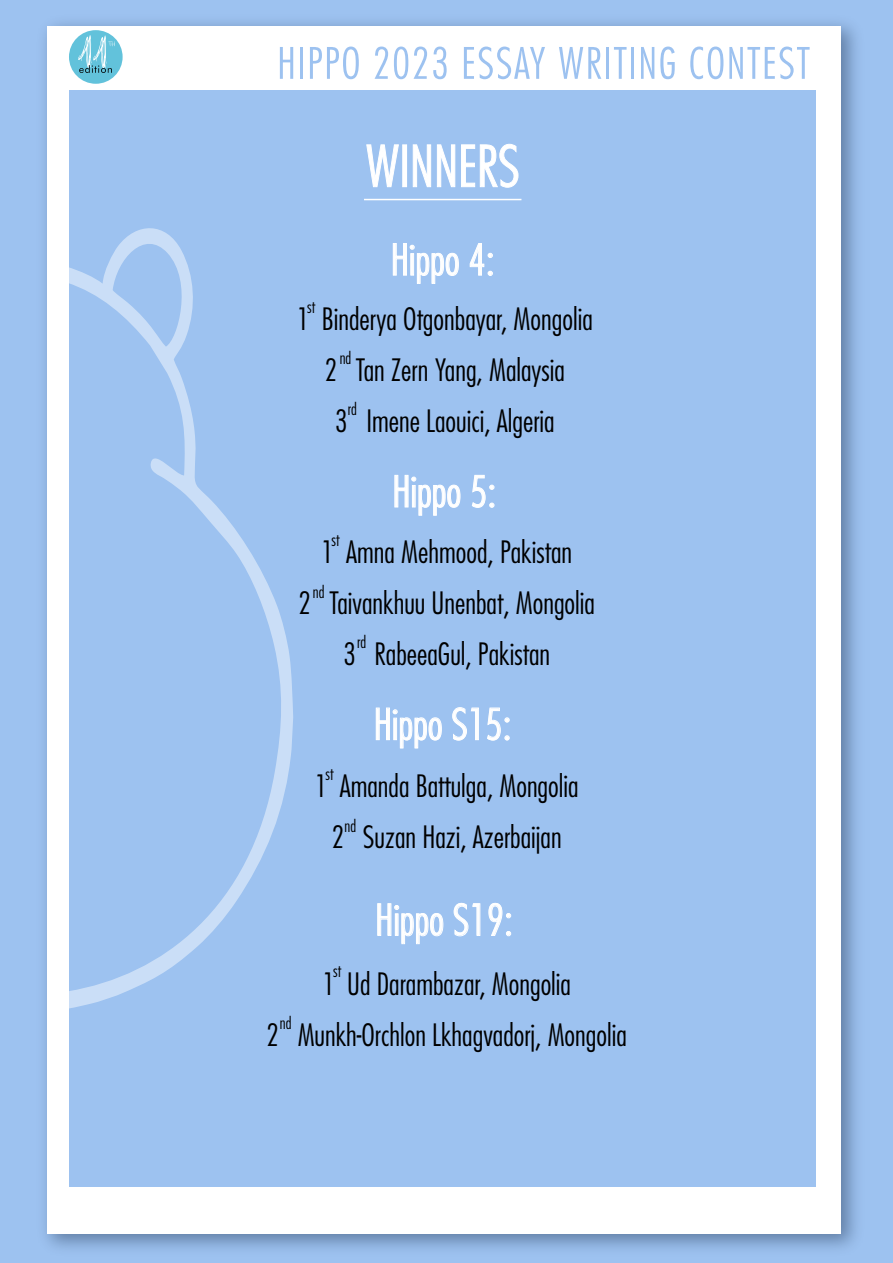
<style>
.page{position:relative;width:893px;height:1263px;background:#9dc2f0}
.page>*{position:absolute;margin:0;border:0;box-sizing:border-box;transform-origin:0 0}
.t1{font:300 condensed 55.5px "Futura";color:#fff}
.t2{font:300 condensed 42px "Futura";color:#fff}
.t3{font:300 condensed 30px/51px "Futura";color:#000;text-align:center}
.t4{font:300 condensed 16.5px "Futura";color:#000}
</style>
<div class="page">
<img style="left:44px;top:22px;width:813px;height:1227px">
<div style="left:48px;top:26px;width:793px;height:1208px;background:#fff"></div>
<div style="left:70px;top:90px;width:746px;height:1097px;background:#9dc2f0"></div>
<svg style="left:280px;top:47px;width:13px;height:32px"></svg>
<hr style="left:300px;top:47px;width:3px;height:32px;background:#9dc2f0">
<svg style="left:310px;top:47px;width:49px;height:32px"></svg>
<svg style="left:375px;top:47px;width:13px;height:32px"></svg>
<svg style="left:394px;top:47px;width:14px;height:32px"></svg>
<svg style="left:414px;top:47px;width:13px;height:32px"></svg>
<svg style="left:433px;top:47px;width:14px;height:32px"></svg>
<svg style="left:464px;top:47px;width:81px;height:32px"></svg>
<svg style="left:559px;top:47px;width:42px;height:32px"></svg>
<hr style="left:606px;top:47px;width:3px;height:32px;background:#9dc2f0">
<svg style="left:614px;top:47px;width:13px;height:32px"></svg>
<hr style="left:631px;top:47px;width:3px;height:32px;background:#9dc2f0">
<svg style="left:641px;top:47px;width:13px;height:32px"></svg>
<svg style="left:660px;top:47px;width:15px;height:32px"></svg>
<svg style="left:690px;top:47px;width:33px;height:32px"></svg>
<svg style="left:729px;top:47px;width:81px;height:32px"></svg>
<svg style="left:69px;top:228px;width:224px;height:781px"></svg>
<div style="left:69px;top:30px;width:54px;height:54px;background:#62c2db;border-radius:50%"></div>
<svg style="left:78px;top:35px;width:37px;height:38px"></svg>
<svg style="left:366px;top:144px;width:33px;height:43px"></svg>
<div style="left:402px;top:144px;width:5px;height:43px;border:1px solid #fff"></div>
<svg style="left:412px;top:144px;width:19px;height:43px"></svg>
<svg style="left:437px;top:144px;width:82px;height:44px"></svg>
<svg style="left:393px;top:243px;width:66px;height:41px"></svg>
<svg style="left:469px;top:243px;width:24px;height:33px"></svg>
<hr style="left:364px;top:199px;width:157px;height:1px;background:#fff">
<svg style="left:394px;top:475px;width:67px;height:41px"></svg>
<svg style="left:472px;top:475px;width:22px;height:33px"></svg>
<svg style="left:376px;top:707px;width:66px;height:42px"></svg>
<svg style="left:452px;top:707px;width:27px;height:34px"></svg>
<svg style="left:487px;top:707px;width:23px;height:34px"></svg>
<svg style="left:377px;top:903px;width:67px;height:41px"></svg>
<svg style="left:453px;top:902px;width:28px;height:35px"></svg>
<svg style="left:488px;top:902px;width:23px;height:34px"></svg>
<h1 class="t1" style="left:366px;top:133px;width:155px">WINNERS</h1>
<h2 class="t2" style="left:391px;top:235px;width:105px">Hippo 4:</h2>
<p class="t4" style="left:307px;top:297px;width:10px">st</p>
<p class="t3" style="left:297px;top:293px;width:297px">1 Binderya Otgonbayar, Mongolia<br>2 Tan Zern Yang, Malaysia<br>3 Imene Laouici, Algeria</p>
<p class="t4" style="left:340px;top:348px;width:13px">nd</p>
<p class="t4" style="left:348px;top:399px;width:11px">rd</p>
<h2 class="t2" style="left:392px;top:467px;width:105px">Hippo 5:</h2>
<p class="t4" style="left:332px;top:530px;width:10px">st</p>
<p class="t3" style="left:298px;top:527px;width:298px">1 Amna Mehmood, Pakistan<br>2 Taivankhuu Unenbat, Mongolia<br>3 RabeeaGul, Pakistan</p>
<p class="t4" style="left:313px;top:582px;width:13px">nd</p>
<p class="t4" style="left:357px;top:632px;width:11px">rd</p>
<h2 class="t2" style="left:374px;top:699px;width:139px">Hippo S15:</h2>
<p class="t4" style="left:326px;top:764px;width:10px">st</p>
<p class="t3" style="left:315px;top:761px;width:265px">1 Amanda Battulga, Mongolia<br>2 Suzan Hazi, Azerbaijan</p>
<p class="t4" style="left:344px;top:816px;width:13px">nd</p>
<h2 class="t2" style="left:375px;top:895px;width:139px">Hippo S19:</h2>
<p class="t4" style="left:333px;top:961px;width:10px">st</p>
<p class="t3" style="left:266px;top:958px;width:362px">1 Ud Darambazar, Mongolia<br>2 Munkh-Orchlon Lkhagvadorj, Mongolia</p>
<p class="t4" style="left:280px;top:1013px;width:13px">nd</p>
</div>
